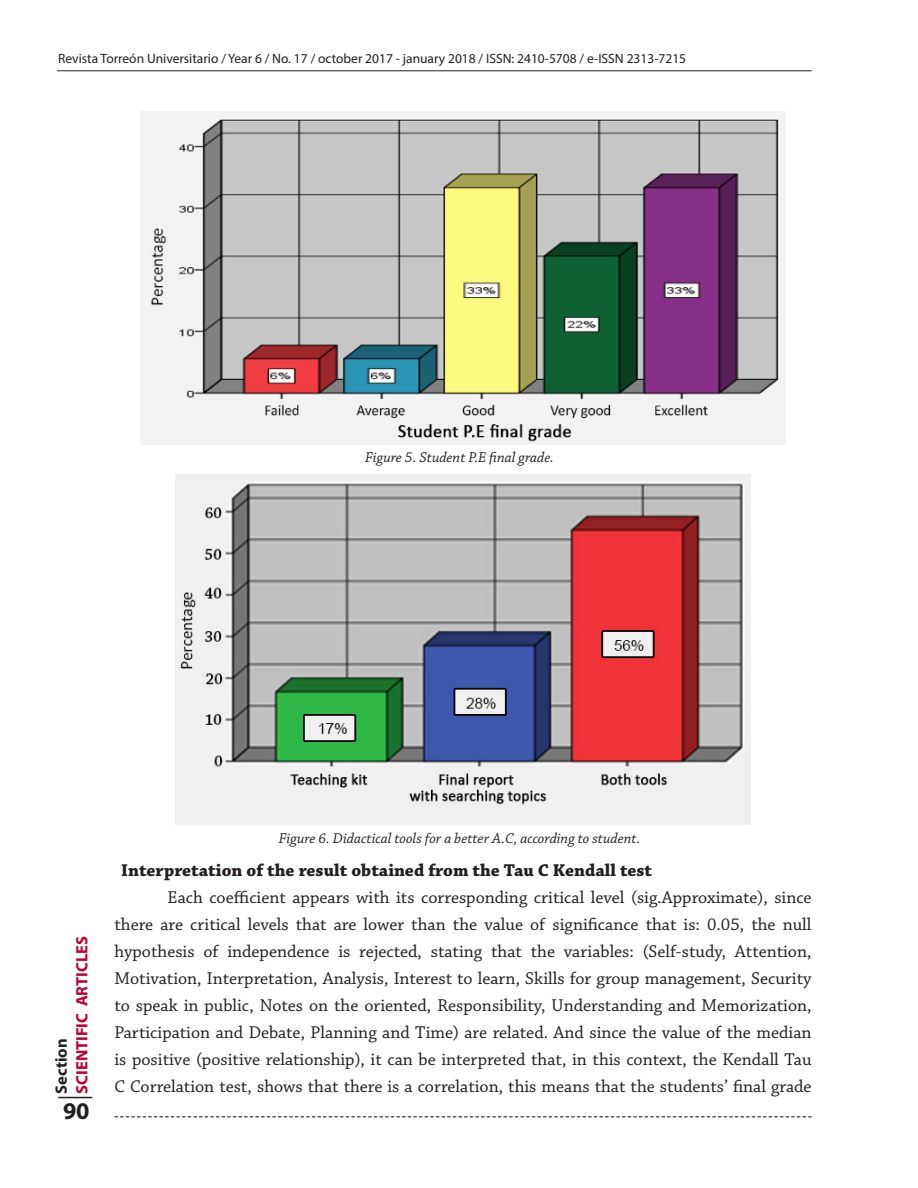
<style>
.page{position:relative;width:918px;height:1188px;background:#fff}
.page>*{position:absolute;margin:0;border:0;box-sizing:border-box;transform-origin:0 0}
.t1{font:700 24px "Myriad Pro";color:#231f20}
.Art__Parrafo{font:18px/27px "Chaparral Pro";color:#231f20;text-align:justify}
.Art__Parr__SubTitulo{font:700 18px "Chaparral Pro";color:#231f20}
.t2{font:700 16.5px "Myriad Pro";color:#b90335}
.t3{font:700 16.5px "Myriad Pro";color:#231f20}
.Pie_Tbls-Fgs{font:italic 15px "Chaparral Pro";color:#231f20}
.t4{font:13.5px "Myriad Pro";color:#231f20}
</style>
<div class="page">
<img style="left:141px;top:111px;width:644px;height:333px">
<img style="left:175px;top:474px;width:576px;height:351px">
<hr style="left:57px;top:70px;width:755px;height:1px;background:#231f20">
<hr style="left:58px;top:1097px;width:34px;height:1px;background:#231f20">
<svg style="left:114px;top:1116px;width:698px;height:1px"></svg>
<p class="t4" style="left:58px;top:50px;width:629px">Revista Torreón Universitario / Year 6 / No. 17 / october 2017 - january 2018 / ISSN: 2410-5708 / e-ISSN 2313-7215</p>
<p class="Pie_Tbls-Fgs" style="left:365px;top:449px;width:190px">Figure 5. Student P.E final grade.</p>
<p class="t2" style="left:71px;top:1094px;width:159px;rotate:-90deg">SCIENTIFIC ARTICLES</p>
<h1 class="t1" style="left:63px;top:1095px;width:28px">90</h1>
<p class="t3" style="left:50px;top:1094px;width:57px;rotate:-90deg">Section</p>
<p class="Pie_Tbls-Fgs" style="left:279px;top:830px;width:363px">Figure 6. Didactical tools for a better A.C, according to student.</p>
<p class="Art__Parr__SubTitulo" style="left:121px;top:860px;width:532px">Interpretation of the result obtained from the Tau C Kendall test</p>
<p class="Art__Parrafo" style="left:114px;top:885px;width:699px;text-indent:53px">Each coefficient appears with its corresponding critical level (sig.Approximate), since there are critical levels that are lower than the value of significance that is: 0.05, the null hypothesis of independence is rejected, stating that the variables: (Self-study, Attention, Motivation, Interpretation, Analysis, Interest to learn, Skills for group management, Security to speak in public, Notes on the oriented, Responsibility, Understanding and Memorization, Participation and Debate, Planning and Time) are related. And since the value of the median is positive (positive relationship), it can be interpreted that, in this context, the Kendall Tau C Correlation test, shows that there is a correlation, this means that the students’ final grade</p>
</div>
